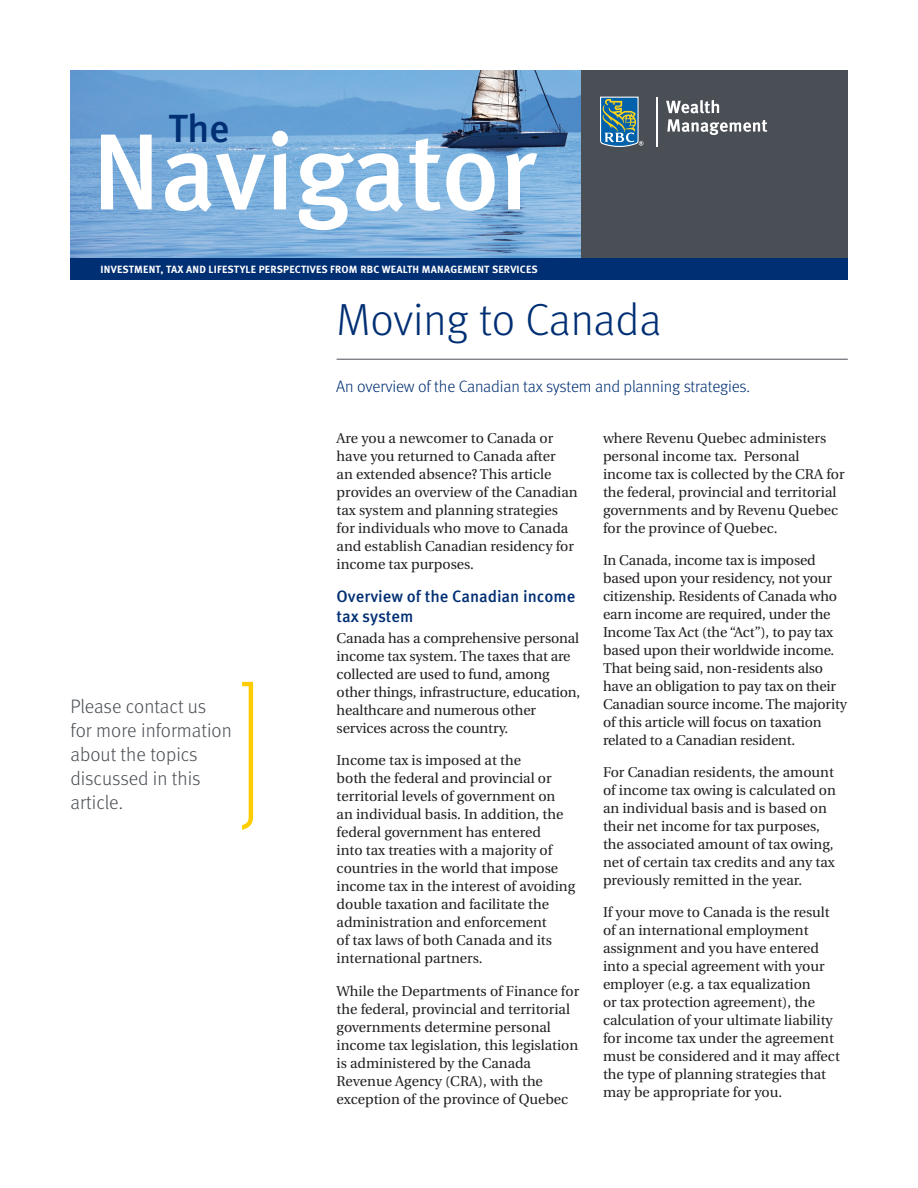
<style>
.page{position:relative;width:918px;height:1188px;background:#fff}
.page>*{position:absolute;margin:0;border:0;box-sizing:border-box;transform-origin:0 0}
.t1{font:500 108px "Meta OT";letter-spacing:-.015em;color:#fff}
._1-Main_Title{font:300 45px "Meta OT";letter-spacing:-.005em;color:#002f73}
.t2{font:500 39.3px "Meta OT";color:#002f73}
._8-Callout_Page_1{font:300 19.5px/24px "Meta OT";color:#4a4f55}
._3-Intro_Text{font:300 16.5px "Meta OT";letter-spacing:-.01em;color:#002f73}
._4-Text_Headline{font:500 16.5px/19.5px "Meta OT";color:#002f73}
._5-Body_Copy{font:14.25px/18px "Utopia";color:#231f20}
.t3{font:700 10.5px "Meta OT";letter-spacing:.02em;color:#fff}
</style>
<div class="page">
<img style="left:70px;top:70px;width:511px;height:188px">
<div style="left:581px;top:70px;width:267px;height:209px;background:#4a4f55"></div>
<div style="left:70px;top:258px;width:778px;height:22px;background:#002f73"></div>
<svg style="left:600px;top:97px;width:43px;height:50px;background:#548695"></svg>
<hr style="left:657px;top:97px;width:1px;height:49px;background:#fff">
<svg style="left:666px;top:100px;width:53px;height:13px"></svg>
<svg style="left:667px;top:119px;width:100px;height:16px"></svg>
<hr style="left:337px;top:359px;width:511px;height:1px;background:#4a4f55">
<svg style="left:242px;top:682px;width:11px;height:148px"></svg>
<h3 class="t2" style="left:168px;top:104px;width:63px">The</h3>
<h1 class="t1" style="left:92px;top:105px;width:446px">Navigator</h1>
<p class="t3" style="left:101px;top:263px;width:439px">INVESTMENT, TAX AND LIFESTYLE PERSPECTIVES FROM RBC WEALTH MANAGEMENT SERVICES</p>
<p class="_1-Main_Title" style="left:337px;top:293px;width:326px">Moving to Canada</p>
<p class="_8-Callout_Page_1" style="left:70px;top:695px;width:163px">Please contact us for more information about the topics discussed in this article.</p>
<p class="_3-Intro_Text" style="left:336px;top:377px;width:415px">An overview of the Canadian tax system and planning strategies.</p>
<p class="_5-Body_Copy" style="left:337px;top:429px;width:243px">Are you a newcomer to Canada or have you returned to Canada after<br>an extended absence? This article provides an overview of the Canadian tax system and planning strategies for individuals who move to Canada and establish Canadian residency for income tax purposes.</p>
<p class="_4-Text_Headline" style="left:337px;top:587px;width:240px">Overview of the Canadian income tax system</p>
<p class="_5-Body_Copy" style="left:337px;top:630px;width:245px">Canada has a comprehensive personal income tax system. The taxes that are collected are used to fund, among other things, infrastructure, education, healthcare and numerous other services across the country.</p>
<p class="_5-Body_Copy" style="left:337px;top:752px;width:240px">Income tax is imposed at the<br>both the federal and provincial or territorial levels of government on an individual basis. In addition, the federal government has entered<br>into tax treaties with a majority of countries in the world that impose income tax in the interest of avoiding double taxation and facilitate the administration and enforcement<br>of tax laws of both Canada and its international partners.</p>
<p class="_5-Body_Copy" style="left:337px;top:982px;width:244px">While the Departments of Finance for the federal, provincial and territorial governments determine personal income tax legislation, this legislation is administered by the Canada Revenue Agency (CRA), with the exception of the province of Quebec</p>
<p class="_5-Body_Copy" style="left:603px;top:429px;width:243px">where Revenu Quebec administers personal income tax. Personal income tax is collected by the CRA for the federal, provincial and territorial governments and by Revenu Quebec for the province of Quebec.</p>
<p class="_5-Body_Copy" style="left:603px;top:551px;width:246px">In Canada, income tax is imposed based upon your residency, not your citizenship. Residents of Canada who earn income are required, under the Income Tax Act (the “Act”), to pay tax based upon their worldwide income.<br>That being said, non-residents also have an obligation to pay tax on their Canadian source income. The majority of this article will focus on taxation related to a Canadian resident.</p>
<p class="_5-Body_Copy" style="left:603px;top:764px;width:234px">For Canadian residents, the amount of income tax owing is calculated on an individual basis and is based on their net income for tax purposes, the associated amount of tax owing, net of certain tax credits and any tax previously remitted in the year.</p>
<p class="_5-Body_Copy" style="left:603px;top:904px;width:238px">If your move to Canada is the result of an international employment assignment and you have entered into a special agreement with your employer (e.g. a tax equalization<br>or tax protection agreement), the calculation of your ultimate liability for income tax under the agreement must be considered and it may affect the type of planning strategies that may be appropriate for you.</p>
</div>
